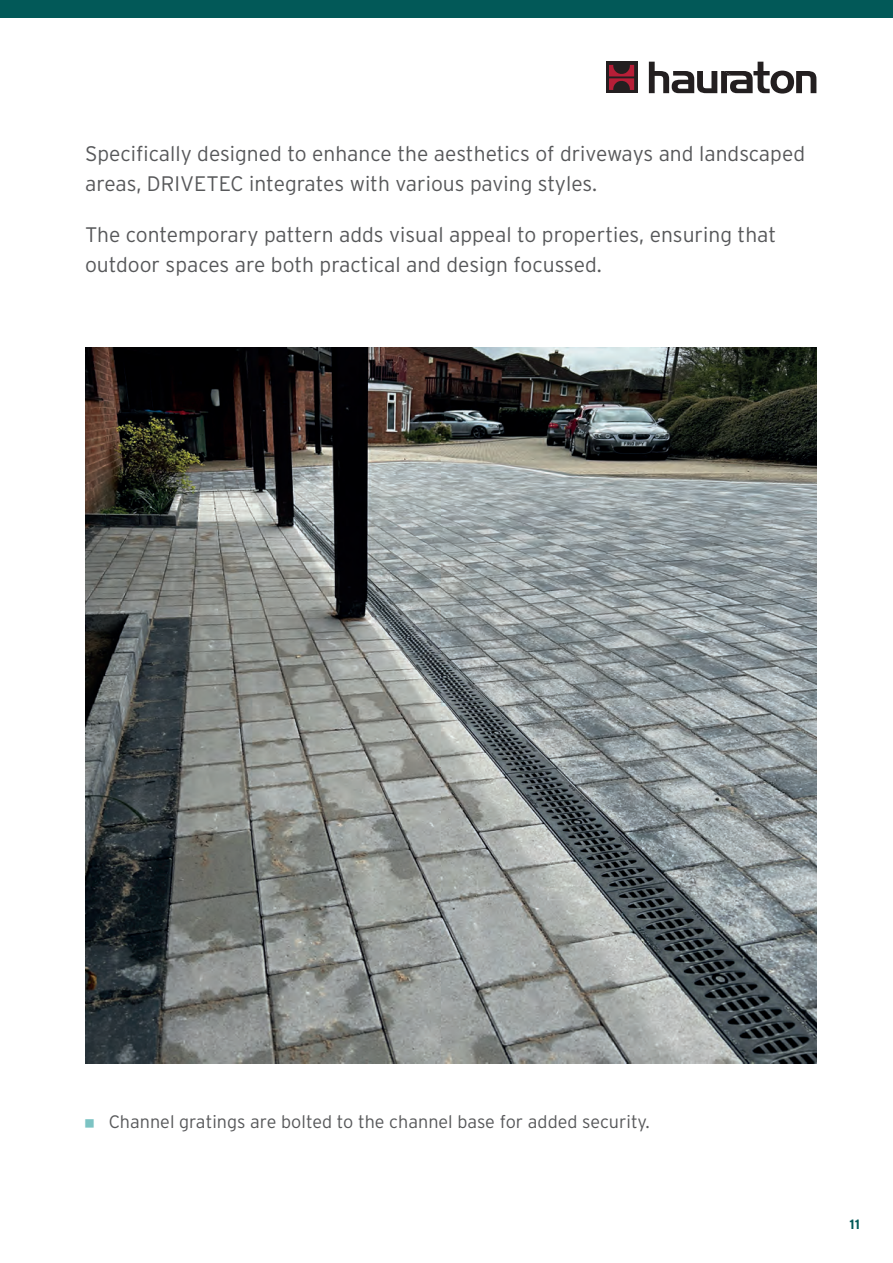
<style>
.page{position:relative;width:893px;height:1263px;background:#fff}
.page>*{position:absolute;margin:0;border:0;box-sizing:border-box;transform-origin:0 0}
.t1{font:300 21px/30px "Interstate";color:#57585a}
.t2{font:300 18px "Interstate";color:#57585a}
.t3{font:700 13.5px "Interstate";color:#025958}
</style>
<div class="page">
<div style="left:606px;top:62px;width:31px;height:31px;background:#231f20"></div>
<svg style="left:609px;top:65px;width:25px;height:25px"></svg>
<svg style="left:649px;top:62px;width:167px;height:32px"></svg>
<div style="left:0;top:0;width:893px;height:17px;background:#025958"></div>
<img style="left:85px;top:348px;width:731px;height:715px">
<p class="t1" style="left:85px;top:139px;width:721px">Specifically designed to enhance the aesthetics of driveways and landscaped areas, DRIVETEC integrates with various paving styles.</p>
<p class="t1" style="left:85px;top:220px;width:693px">The contemporary pattern adds visual appeal to properties, ensuring that outdoor spaces are both practical and design focussed.</p>
<p class="t2" style="left:109px;top:1111px;width:543px">Channel gratings are bolted to the channel base for added security.</p>
<p class="t3" style="left:849px;top:1217px;width:12px">11</p>
</div>
